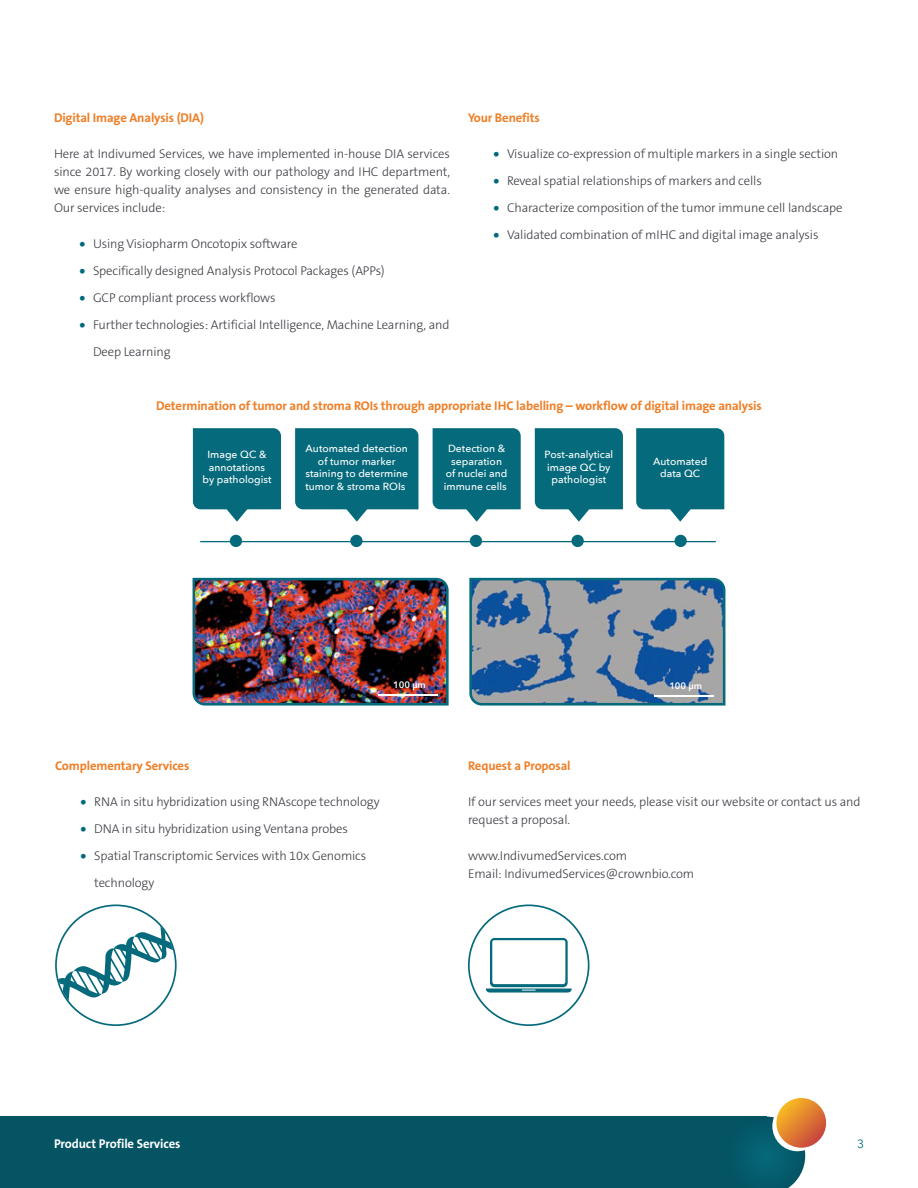
<style>
.page{position:relative;width:918px;height:1188px;background:#fff}
.page>*{position:absolute;margin:0;border:0;box-sizing:border-box;transform-origin:0 0}
.t1{font:300 12.75px/18px "The Sans B3";letter-spacing:-.01em;color:#3b3c43}
.t2{font:700 12.75px "The Sans B7";letter-spacing:-.01em;color:#ef7e26}
.t3{font:700 12.75px "The Sans B7";letter-spacing:-.01em;color:#fff}
.t4{font:12px "Avenir Next";color:#01697c}
.t5{font:500 10.35px/12.5px "Avenir Next";letter-spacing:.005em;color:#fff;text-align:center}
.t6{font:600 9.3px "Avenir Next";letter-spacing:-.01em;color:#fff}
.s1{font-family:"The Sans B9";font-weight:900;font-style:italic;color:#01697c}
</style>
<div class="page">
<div style="left:0;top:1117px;width:766px;height:71px;background:#045464"></div>
<svg style="left:776px;top:1098px;width:50px;height:50px"></svg>
<svg style="left:747px;top:1117px;width:58px;height:71px"></svg>
<svg style="left:193px;top:428px;width:88px;height:94px;background:#247c8b"></svg>
<svg style="left:295px;top:428px;width:123px;height:94px;background:#257d8b"></svg>
<svg style="left:433px;top:428px;width:88px;height:94px;background:#247c8b"></svg>
<svg style="left:535px;top:428px;width:88px;height:94px;background:#247c8b"></svg>
<svg style="left:636px;top:428px;width:88px;height:94px;background:#257d8b"></svg>
<hr style="left:200px;top:541px;width:516px;height:1px;background:#056a7b">
<img style="left:192px;top:577px;width:257px;height:129px">
<svg style="left:469px;top:577px;width:257px;height:129px;background:#738ca2"></svg>
<div style="left:230px;top:535px;width:12px;height:12px;background:#056a7b;border-radius:50%"></div>
<div style="left:350px;top:535px;width:13px;height:12px;background:#056a7b;border-radius:50%"></div>
<div style="left:470px;top:535px;width:12px;height:12px;background:#056a7b;border-radius:50%"></div>
<div style="left:571px;top:535px;width:13px;height:12px;background:#056a7b;border-radius:50%"></div>
<div style="left:674px;top:535px;width:13px;height:12px;background:#056a7b;border-radius:50%"></div>
<svg style="left:55px;top:904px;width:122px;height:122px"></svg>
<svg style="left:468px;top:904px;width:122px;height:122px"></svg>
<p class="t2" style="left:54px;top:110px;width:151px">Digital Image Analysis (DIA)</p>
<p class="t1" style="left:54px;top:145px;width:398px;text-align:justify">Here at Indivumed Services, we have implemented in-house DIA services since 2017. By working closely with our pathology and IHC department, we ensure high-quality analyses and consistency in the generated data.<br>Our services include:</p>
<p class="t1" style="left:80px;top:235px;width:219px"><span class="s1">•</span> Using Visiopharm Oncotopix software</p>
<p class="t1" style="left:80px;top:262px;width:307px"><span class="s1">•</span> Specifically designed Analysis Protocol Packages (APPs)</p>
<p class="t1" style="left:80px;top:289px;width:198px"><span class="s1">•</span> GCP compliant process workflows</p>
<p class="t1" style="left:93px;top:311px;width:358px;line-height:27px;text-indent:-14px"><span class="s1">•</span> Further technologies: Artificial Intelligence, Machine Learning, and<br>Deep Learning</p>
<p class="t2" style="left:468px;top:111px;width:73px">Your Benefits</p>
<p class="t1" style="left:494px;top:145px;width:346px"><span class="s1">•</span> Visualize co-expression of multiple markers in a single section</p>
<p class="t1" style="left:494px;top:172px;width:270px"><span class="s1">•</span> Reveal spatial relationships of markers and cells</p>
<p class="t1" style="left:494px;top:199px;width:351px"><span class="s1">•</span> Characterize composition of the tumor immune cell landscape</p>
<p class="t1" style="left:494px;top:226px;width:327px"><span class="s1">•</span> Validated combination of mIHC and digital image analysis</p>
<p class="t2" style="left:156px;top:399px;width:607px">Determination of tumor and stroma ROIs through appropriate IHC labelling – workflow of digital image analysis</p>
<p class="t5" style="left:202px;top:448px;width:71px">Image QC &amp; annotations by pathologist</p>
<p class="t5" style="left:305px;top:442px;width:104px">Automated detection of tumor marker staining to determine tumor &amp; stroma ROIs</p>
<p class="t5" style="left:444px;top:442px;width:65px">Detection &amp; separation<br>of nuclei and immune cells</p>
<p class="t5" style="left:544px;top:448px;width:70px">Post-analytical image QC by pathologist</p>
<p class="t5" style="left:653px;top:455px;width:56px">Automated data QC</p>
<p class="t6" style="left:393px;top:677px;width:34px">100 µm</p>
<p class="t6" style="left:669px;top:678px;width:34px">100 µm</p>
<p class="t2" style="left:55px;top:759px;width:136px">Complementary Services</p>
<p class="t1" style="left:81px;top:793px;width:301px"><span class="s1">•</span> RNA in situ hybridization using RNAscope technology</p>
<p class="t1" style="left:81px;top:820px;width:269px"><span class="s1">•</span> DNA in situ hybridization using Ventana probes</p>
<p class="t1" style="left:94px;top:842px;width:274px;line-height:27px;text-indent:-14px"><span class="s1">•</span> Spatial Transcriptomic Services with 10x Genomics technology</p>
<p class="t2" style="left:468px;top:758px;width:104px">Request a Proposal</p>
<p class="t1" style="left:468px;top:793px;width:394px">If our services meet your needs, please visit our website or contact us and request a proposal.</p>
<p class="t1" style="left:468px;top:847px;width:228px">www.IndivumedServices.com<br>Email: IndivumedServices@crownbio.com</p>
<p class="t3" style="left:54px;top:1136px;width:128px">Product Profile Services</p>
<p class="t4" style="left:857px;top:1133px;width:8px">3</p>
</div>
